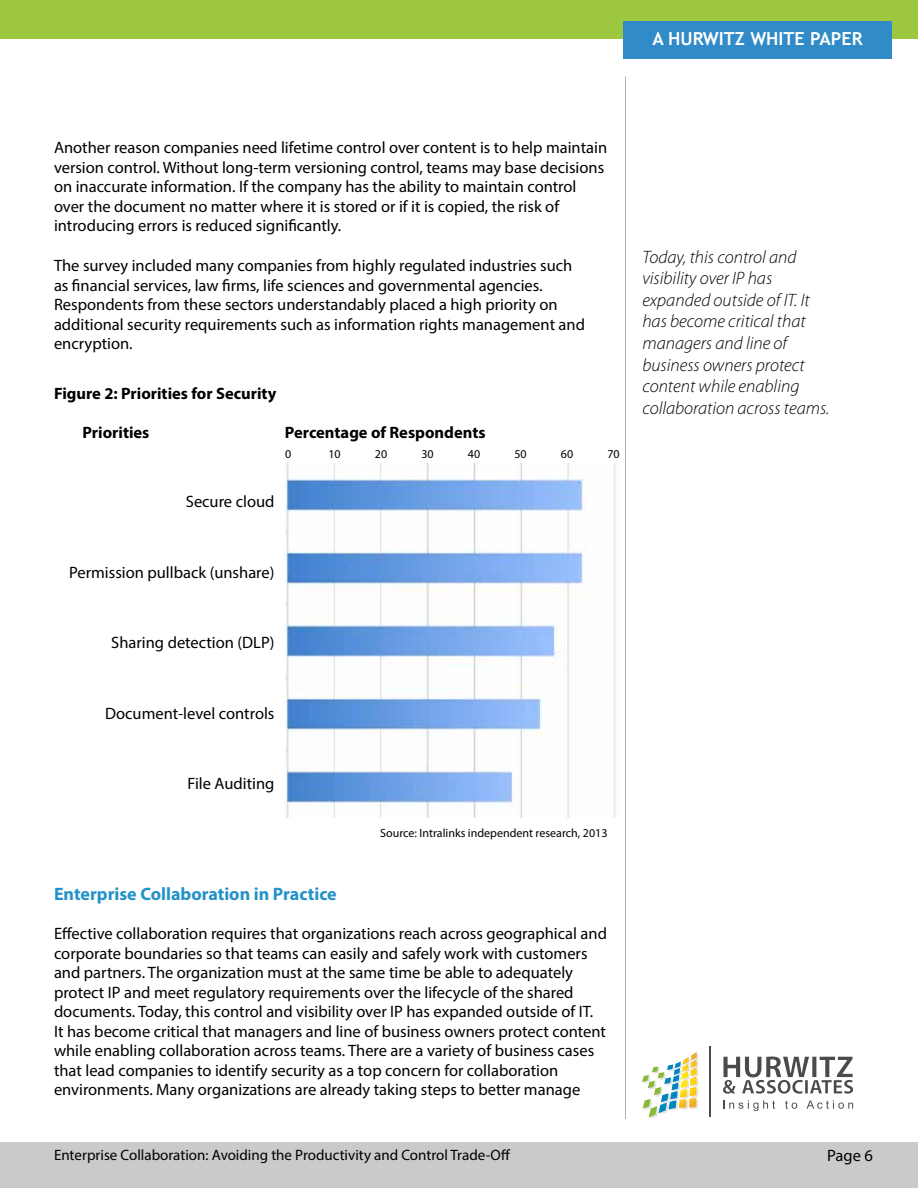
<style>
.page{position:relative;width:918px;height:1188px;background:#fff}
.page>*{position:absolute;margin:0;border:0;box-sizing:border-box;transform-origin:0 0}
.t1{font:italic 300 18px/21.6px "Myriad Pro";color:#000}
.t2{font:700 18px "Myriad Pro";color:#2492c8}
.t3{font:700 18px "Trebuchet MS";color:#fff}
.t4{font:16.5px/19.5px "Myriad Pro";color:#000}
.t5{font:700 16.5px "Myriad Pro";color:#000}
.t6{font:15px "Myriad Pro";color:#000}
.t7{font:12px "Myriad Pro";color:#000}
</style>
<div class="page">
<div style="left:0;top:0;width:918px;height:39px;background:#9dc73e"></div>
<div style="left:0;top:1143px;width:918px;height:45px;background:#cacaca"></div>
<div style="left:623px;top:21px;width:269px;height:38px;background:#308bc8"></div>
<hr style="left:625px;top:76px;width:1px;height:1043px;background:#afafaf">
<svg style="left:642px;top:1052px;width:57px;height:67px"></svg>
<svg style="left:723px;top:1057px;width:130px;height:37px"></svg>
<svg style="left:723px;top:1100px;width:52px;height:11px"></svg>
<svg style="left:785px;top:1101px;width:12px;height:8px"></svg>
<svg style="left:807px;top:1100px;width:46px;height:9px"></svg>
<hr style="left:710px;top:1047px;width:1px;height:70px;background:#4a4b4b">
<img style="left:285px;top:464px;width:331px;height:353px">
<p class="t3" style="left:652px;top:28px;width:212px">A HURWITZ WHITE PAPER</p>
<p class="t4" style="left:54px;top:138px;width:555px">Another reason companies need lifetime control over content is to help maintain version control. Without long-term versioning control, teams may base decisions on inaccurate information. If the company has the ability to maintain control over the document no matter where it is stored or if it is copied, the risk of introducing errors is reduced significantly.</p>
<p class="t4" style="left:54px;top:256px;width:533px">The survey included many companies from highly regulated industries such as financial services, law firms, life sciences and governmental agencies.<br>Respondents from these sectors understandably placed a high priority on additional security requirements such as information rights management and encryption.</p>
<p class="t5" style="left:54px;top:382px;width:224px">Figure 2: Priorities for Security</p>
<p class="t5" style="left:82px;top:422px;width:68px">Priorities</p>
<p class="t5" style="left:285px;top:422px;width:202px">Percentage of Respondents</p>
<p class="t7" style="left:285px;top:446px;width:8px">0</p>
<p class="t7" style="left:328px;top:446px;width:14px">10</p>
<p class="t7" style="left:375px;top:446px;width:14px">20</p>
<p class="t7" style="left:421px;top:446px;width:14px">30</p>
<p class="t7" style="left:468px;top:446px;width:14px">40</p>
<p class="t7" style="left:514px;top:446px;width:14px">50</p>
<p class="t7" style="left:561px;top:446px;width:14px">60</p>
<p class="t7" style="left:607px;top:446px;width:14px">70</p>
<p class="t4" style="left:186px;top:492px;width:90px">Secure cloud</p>
<p class="t4" style="left:69px;top:562px;width:207px">Permission pullback (unshare)</p>
<p class="t4" style="left:111px;top:633px;width:165px">Sharing detection (DLP)</p>
<p class="t4" style="left:105px;top:703px;width:171px">Document-level controls</p>
<p class="t4" style="left:188px;top:774px;width:88px">File Auditing</p>
<p class="t7" style="left:380px;top:825px;width:229px">Source: Intralinks independent research, 2013</p>
<p class="t2" style="left:54px;top:882px;width:284px">Enterprise Collaboration in Practice</p>
<p class="t4" style="left:54px;top:924px;width:554px">Effective collaboration requires that organizations reach across geographical and corporate boundaries so that teams can easily and safely work with customers and partners. The organization must at the same time be able to adequately protect IP and meet regulatory requirements over the lifecycle of the shared documents. Today, this control and visibility over IP has expanded outside of IT.<br>It has become critical that managers and line of business owners protect content while enabling collaboration across teams. There are a variety of business cases that lead companies to identify security as a top concern for collaboration environments. Many organizations are already taking steps to better manage</p>
<p class="t1" style="left:642px;top:246px;width:188px">Today, this control and visibility over IP has expanded outside of IT. It has become critical that managers and line of business owners protect content while enabling collaboration across teams.</p>
<p class="t6" style="left:54px;top:1146px;width:458px">Enterprise Collaboration: Avoiding the Productivity and Control Trade-Off</p>
<p class="t4" style="left:827px;top:1145px;width:47px">Page 6</p>
</div>
